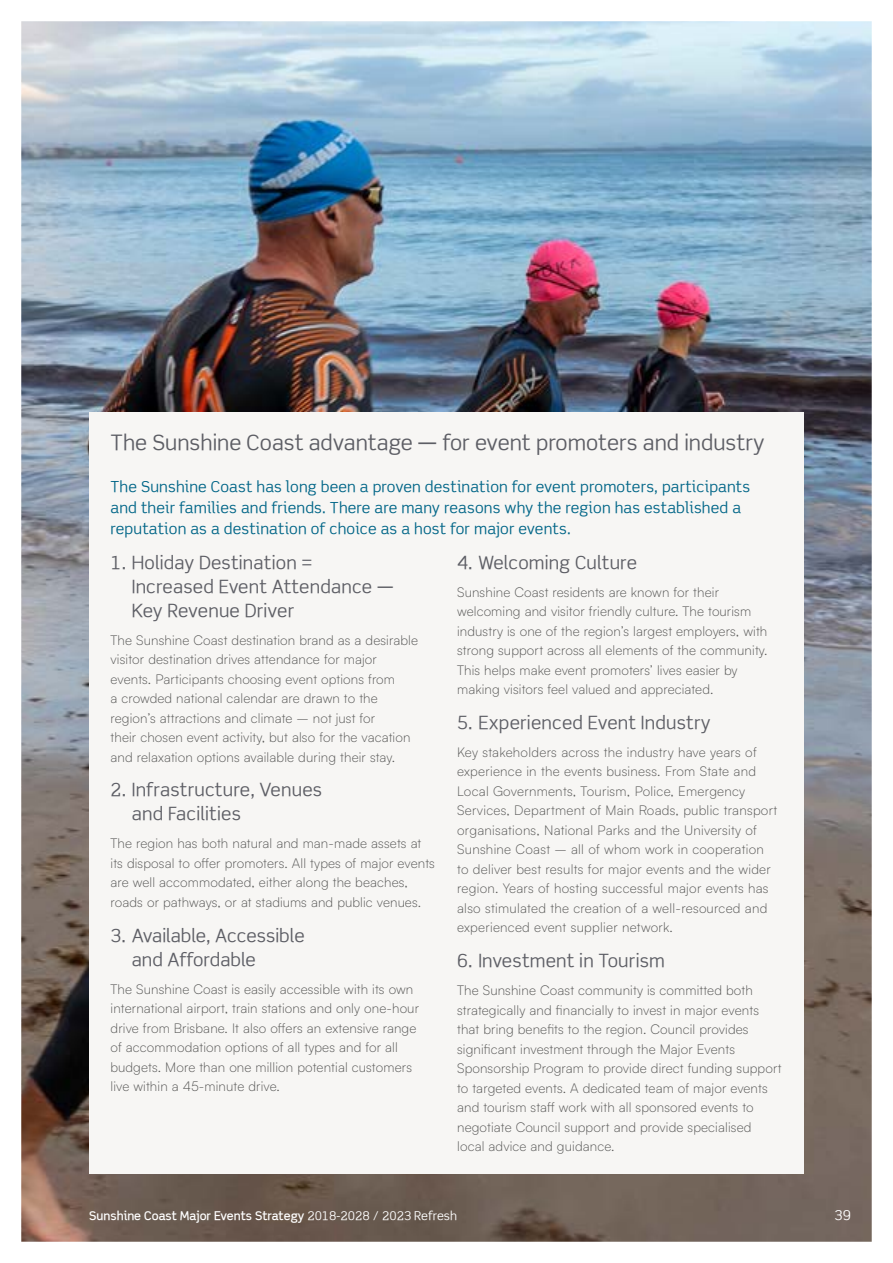
<style>
.page{position:relative;width:893px;height:1263px;background:#fff}
.page>*{position:absolute;margin:0;border:0;box-sizing:border-box;transform-origin:0 0}
.t1{font:21px "Scene";color:#5d5e65}
.t2{font:18px/24px "Scene";letter-spacing:.01em;color:#5d5e65}
.t3{font:15px/21px "Scene Alt";letter-spacing:.01em;color:#006587}
.t4{font:300 13.5px/19.5px "Satoshi";letter-spacing:.01em;color:#575756}
.t5{font:13.5px "Scene Alt";color:#fff}
.t6{font:500 12px "Scene Alt";color:#fff}
.s1{font-family:"Scene Alt"}
.s2{font-weight:400}
</style>
<div class="page">
<img style="left:21px;top:21px;width:851px;height:1221px">
<h1 class="t1" style="left:111px;top:429px;width:655px">The Sunshine Coast advantage — for event promoters and industry</h1>
<p class="t3" style="left:111px;top:476px;width:641px">The Sunshine Coast has long been a proven destination for event promoters, participants and their families and friends. There are many reasons why the region has established a reputation as a destination of choice as a host for major events.</p>
<h2 class="t2" style="left:132px;top:550px;width:263px;text-indent:-21px"><span class="s1">1.</span> Holiday Destination =<br>Increased Event Attendance —<br>Key Revenue Driver</h2>
<p class="t4" style="left:111px;top:630px;width:309px">The Sunshine Coast destination brand as a desirable visitor destination drives attendance for major events. Participants choosing event options from<br>a crowded national calendar are drawn to the region’s attractions and climate – not just for<br>their chosen event activity, but also for the vacation and relaxation options available during their stay.</p>
<h2 class="t2" style="left:132px;top:778px;width:192px;text-indent:-21px"><span class="s1">2.</span> Infrastructure, Venues and Facilities</h2>
<p class="t4" style="left:111px;top:833px;width:326px">The region has both natural and man-made assets at its disposal to offer promoters. All types of major events are well accommodated, either along the beaches, roads or pathways, or at stadiums and public venues.</p>
<h2 class="t2" style="left:132px;top:923px;width:174px;text-indent:-21px"><span class="s1">3.</span> Available, Accessible and Affordable</h2>
<p class="t4" style="left:111px;top:978px;width:310px">The Sunshine Coast is easily accessible with its own international airport, train stations and only one-hour drive from Brisbane. It also offers an extensive range of accommodation options of all types and for all budgets. More than one million potential customers live within a 45-minute drive.</p>
<h2 class="t2" style="left:457px;top:550px;width:181px"><span class="s1">4.</span> Welcoming Culture</h2>
<p class="t4" style="left:457px;top:582px;width:312px">Sunshine Coast residents are known for their welcoming and visitor friendly culture. The tourism industry is one of the region’s largest employers, with strong support across all elements of the community.<br>This helps make event promoters’ lives easier by making visitors feel valued and appreciated.</p>
<h2 class="t2" style="left:457px;top:710px;width:255px"><span class="s1">5.</span> Experienced Event Industry</h2>
<p class="t4" style="left:457px;top:742px;width:322px">Key stakeholders across the industry have years of experience in the events business. From State and Local Governments, Tourism, Police, Emergency Services, Department of Main Roads, public transport organisations, National Parks and the University of Sunshine Coast – all of whom work in cooperation to deliver best results for major events and the wider region. Years of hosting successful major events has also stimulated the creation of a well-resourced and experienced event supplier network.</p>
<h2 class="t2" style="left:457px;top:948px;width:209px">6. Investment in Tourism</h2>
<p class="t4" style="left:457px;top:980px;width:326px">The Sunshine Coast community is committed both strategically and financially to invest in major events that bring benefits to the region. Council provides significant investment through the Major Events Sponsorship Program to provide direct funding support to targeted events. A dedicated team of major events and tourism staff work with all sponsored events to negotiate Council support and provide specialised local advice and guidance.</p>
<p class="t6" style="left:89px;top:1209px;width:369px">Sunshine Coast Major Events Strategy <span class="s2">2018-2028 / 2023 Refresh</span></p>
<p class="t5" style="left:834px;top:1207px;width:18px">39</p>
</div>
